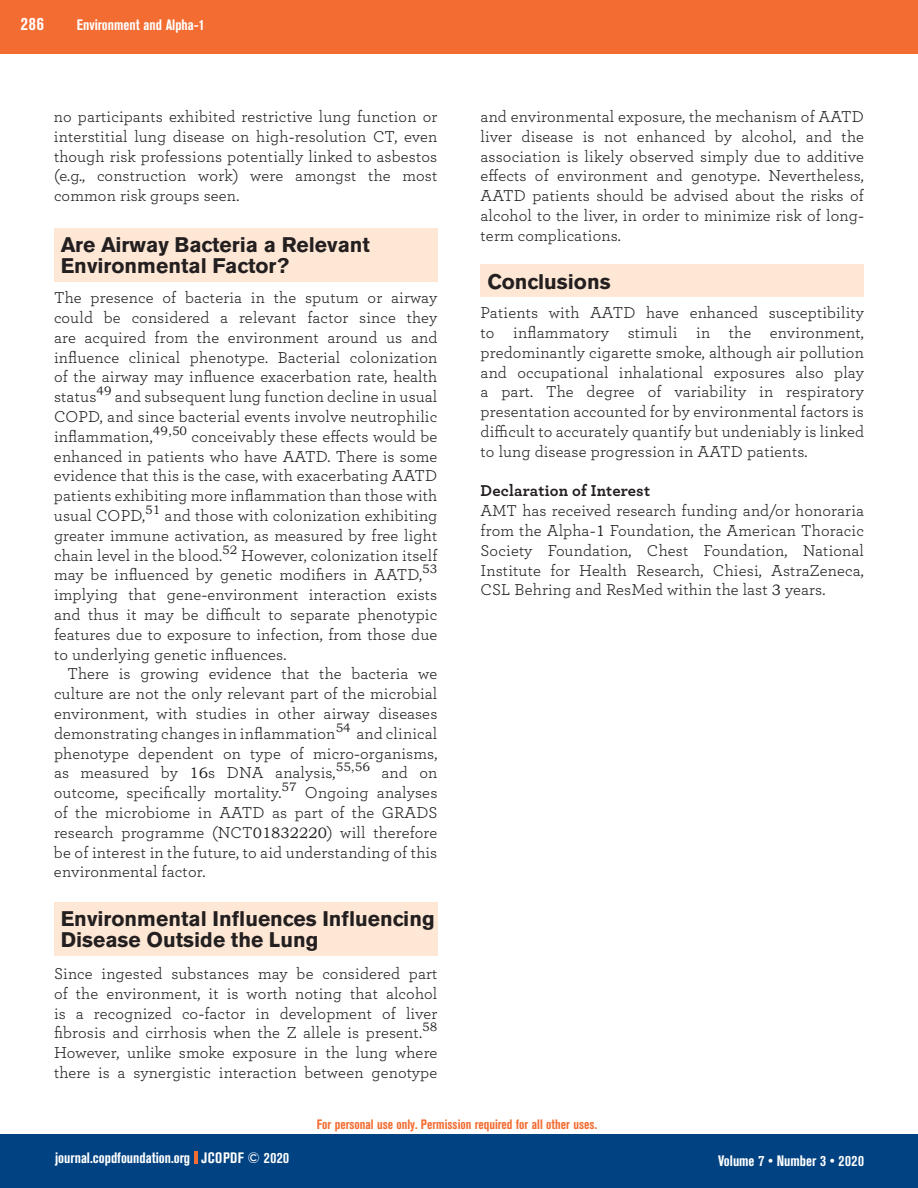
<style>
.page{position:relative;width:918px;height:1188px;background:#fff}
.page>*{position:absolute;margin:0;border:0;box-sizing:border-box;transform-origin:0 0}
.t1{font:700 21px/21px "Akzidenz Grotesk BE";color:#231f20}
.t2{font:700 condensed 18px "Akzidenz Grotesk BE";color:#fff}
.t3{font:16.5px/19.8px "Breathe";letter-spacing:.01em;color:#231f20;text-align:justify}
.t4{font:700 16.5px "Breathe";letter-spacing:.01em;color:#231f20}
.t5{font:700 condensed 15px "Akzidenz Grotesk BE";color:#fff}
.t6{font:700 condensed 13.5px "Akzidenz Grotesk BE";color:#f36c32}
.s1{font-family:"Bookman Old Style";font-size:15px}
</style>
<div class="page">
<div style="left:0;top:1134px;width:918px;height:54px;background:#004282"></div>
<div style="left:0;top:0;width:918px;height:54px;background:#f36c32"></div>
<svg style="left:194px;top:1152px;width:3px;height:12px"></svg>
<div style="left:54px;top:228px;width:383px;height:54px;background:#fee7d4"></div>
<div style="left:54px;top:902px;width:383px;height:54px;background:#fee7d4"></div>
<div style="left:481px;top:265px;width:383px;height:32px;background:#fee7d4"></div>
<p class="t2" style="left:21px;top:13px;width:25px">286</p>
<p class="t5" style="left:77px;top:16px;width:129px">Environment and Alpha-1</p>
<p class="t3" style="left:54px;top:106px;width:385px">no participants exhibited restrictive lung function or interstitial lung disease on high<span class="s1">-</span>resolution CT, even though risk professions potentially linked to asbestos (e.g., construction work) were amongst the most common risk groups seen.</p>
<p class="t1" style="left:61px;top:235px;width:311px">Are Airway Bacteria a Relevant<br>Environmental Factor?</p>
<p class="t3" style="left:54px;top:287px;width:385px">The presence of bacteria in the sputum or airway could be considered a relevant factor since they are acquired from the environment around us and influence clinical phenotype. Bacterial colonization of the airway may influence exacerbation rate, health status<sup>49</sup> and subsequent lung function decline in usual COPD, and since bacterial events involve neutrophilic inflammation,<sup>49,50</sup> conceivably these effects would be enhanced in patients who have AATD. There is some evidence that this is the case, with exacerbating AATD patients exhibiting more inflammation than those with usual COPD,<sup>51</sup> and those with colonization exhibiting greater immune activation, as measured by free light chain level in the blood.<sup>52</sup> However, colonization itself may be influenced by genetic modifiers in AATD,<sup>53 </sup>implying that gene<span class="s1">-</span>environment interaction exists and thus it may be difficult to separate phenotypic features due to exposure to infection, from those due to underlying genetic influences.</p>
<p class="t3" style="left:54px;top:663px;width:385px;text-indent:14px">There is growing evidence that the bacteria we culture are not the only relevant part of the microbial environment, with studies in other airway diseases demonstrating changes in inflammation<sup>54</sup> and clinical phenotype dependent on type of micro<span class="s1">-</span>organisms, as measured by <span class="s1">16</span>s DNA analysis,<sup>55,56</sup> and on outcome, specifically mortality.<sup>57</sup> Ongoing analyses of the microbiome in AATD as part of the GRADS research programme (NCT<span class="s1">01832220</span>) will therefore be of interest in the future, to aid understanding of this environmental factor.</p>
<p class="t1" style="left:61px;top:909px;width:376px">Environmental Influences Influencing<br>Disease Outside the Lung</p>
<p class="t3" style="left:54px;top:963px;width:385px">Since ingested substances may be considered part of the environment, it is worth noting that alcohol is a recognized co<span class="s1">-</span>factor in development of liver fibrosis and cirrhosis when the Z allele is present.<sup>58<br></sup>However, unlike smoke exposure in the lung where there is a synergistic interaction between genotype</p>
<p class="t3" style="left:481px;top:106px;width:385px">and environmental exposure, the mechanism of AATD liver disease is not enhanced by alcohol, and the association is likely observed simply due to additive effects of environment and genotype. Nevertheless, AATD patients should be advised about the risks of alcohol to the liver, in order to minimize risk of long&shy;term complications.</p>
<p class="t1" style="left:487px;top:271px;width:125px">Conclusions</p>
<p class="t3" style="left:481px;top:302px;width:385px">Patients with AATD have enhanced susceptibility to inflammatory stimuli in the environment, predominantly cigarette smoke, although air pollution and occupational inhalational exposures also play a part. The degree of variability in respiratory presentation accounted for by environmental factors is difficult to accurately quantify but undeniably is linked to lung disease progression in AATD patients.</p>
<p class="t4" style="left:481px;top:478px;width:171px">Declaration of Interest</p>
<p class="t3" style="left:481px;top:500px;width:385px">AMT has received research funding and/or honoraria from the Alpha<span class="s1">-1</span> Foundation, the American Thoracic Society Foundation, Chest Foundation, National Institute for Health Research, Chiesi, AstraZeneca, CSL Behring and ResMed within the last <span class="s1">3</span> years.</p>
<p class="t6" style="left:317px;top:1117px;width:282px">For personal use only. Permission required for all other uses.</p>
<p class="t5" style="left:55px;top:1149px;width:236px">journal.copdfoundation.org JCOPDF © 2020</p>
<p class="t5" style="left:718px;top:1152px;width:147px">Volume 7 • Number 3 • 2020</p>
</div>
